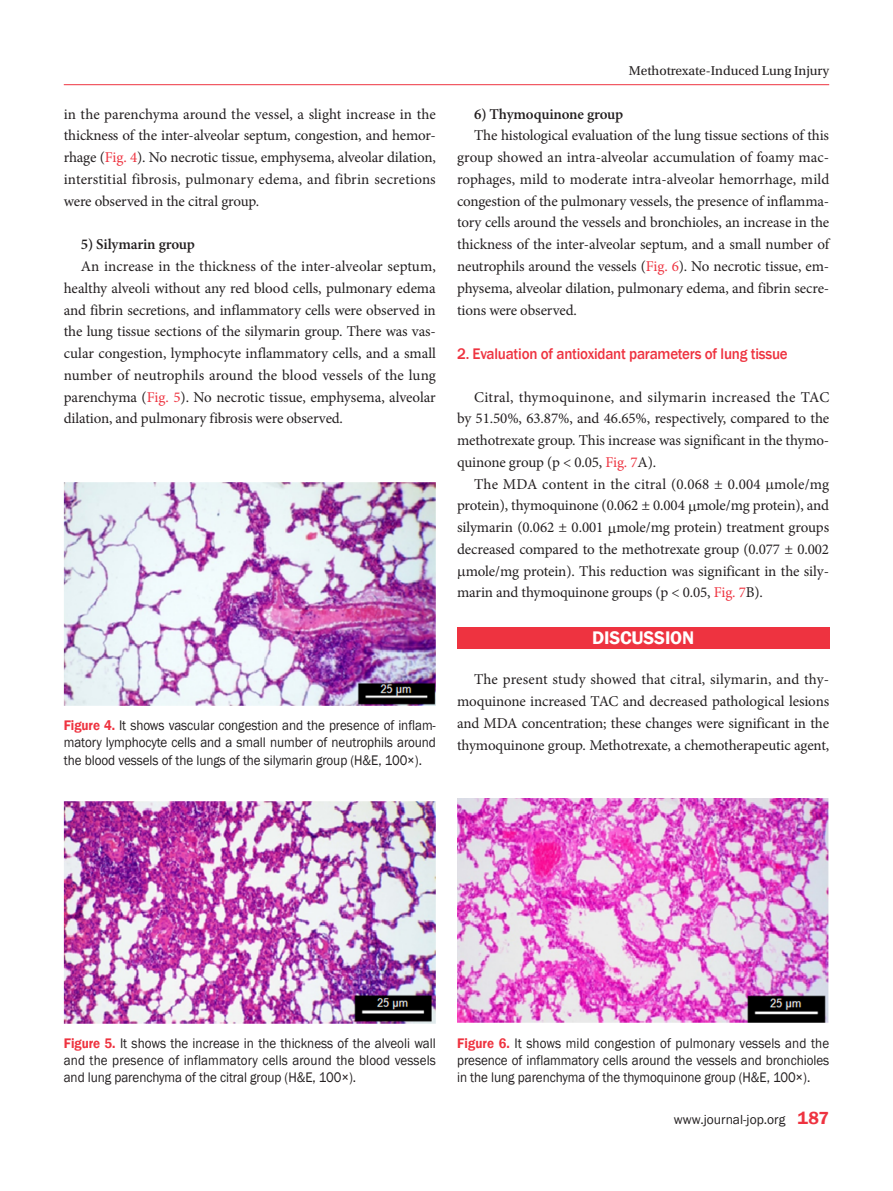
<style>
.page{position:relative;width:893px;height:1191px;background:#fff}
.page>*{position:absolute;margin:0;border:0;box-sizing:border-box;transform-origin:0 0}
.t1{font:600 18.75px "Franklin Gothic";letter-spacing:-.01em;color:#fff}
.t2{font:500 15.75px "Franklin Gothic";letter-spacing:-.015em;color:#ee3340;scale:.95 1}
.t3{font:15px/21.8px "Minion Pro";letter-spacing:-.01em;color:#231f20;text-align:justify}
.t4{font:15px "Minion Pro";letter-spacing:.01em;color:#231f20}
.t5{font:600 15px "Minion Pro";letter-spacing:-.01em;color:#231f20}
.t6{font:14.25px/17.1px "Franklin Gothic";letter-spacing:-.005em;color:#231f20;text-align:justify;scale:.92 1}
.t7{font:13.5px "Utopia Std";color:#231f20}
.t8{font:13.5px "Franklin Gothic";color:#231f20}
.s1{color:#ee3340}
.s2{font-weight:600;color:#ee3340}
.s3{font-weight:600;font-size:18px;color:#ee3340}
</style>
<div class="page">
<hr style="left:64px;top:84px;width:765px;height:1px;background:#ee3340">
<div style="left:457px;top:627px;width:372px;height:21px;background:#ee3340"></div>
<img style="left:64px;top:482px;width:372px;height:223px">
<img style="left:64px;top:801px;width:372px;height:222px">
<img style="left:457px;top:798px;width:372px;height:225px">
<p class="t3" style="left:64px;top:103px;width:374px">in the parenchyma around the vessel, a slight increase in the thickness of the inter-alveolar septum, congestion, and hemor&shy;rhage (<span class="s1">Fig. 4</span>). No necrotic tissue, emphysema, alveolar dilation, interstitial fibrosis, pulmonary edema, and fibrin secretions were observed in the citral group.</p>
<p class="t5" style="left:81px;top:234px;width:116px">5) Silymarin group</p>
<p class="t3" style="left:64px;top:255px;width:374px;text-indent:17px">An increase in the thickness of the inter-alveolar septum, healthy alveoli without any red blood cells, pulmonary edema and fibrin secretions, and inflammatory cells were observed in the lung tissue sections of the silymarin group. There was vas&shy;cular congestion, lymphocyte inflammatory cells, and a small number of neutrophils around the blood vessels of the lung parenchyma (<span class="s1">Fig. 5</span>). No necrotic tissue, emphysema, alveolar dilation, and pulmonary fibrosis were observed.</p>
<p class="t6" style="left:64px;top:717px;width:406px"><span class="s2">Figure 4.</span> It shows vascular congestion and the presence of inflam&shy;matory lymphocyte cells and a small number of neutrophils around the blood vessels of the lungs of the silymarin group (H&amp;E, 100×).</p>
<p class="t7" style="left:629px;top:63px;width:202px">Methotrexate-Induced Lung Injury</p>
<p class="t5" style="left:474px;top:103px;width:151px">6) Thymoquinone group</p>
<p class="t3" style="left:457px;top:125px;width:374px;text-indent:17px">The histological evaluation of the lung tissue sections of this group showed an intra-alveolar accumulation of foamy mac&shy;rophages, mild to moderate intra-alveolar hemorrhage, mild congestion of the pulmonary vessels, the presence of inflamma&shy;tory cells around the vessels and bronchioles, an increase in the thickness of the inter-alveolar septum, and a small number of neutrophils around the vessels (<span class="s1">Fig. 6</span>). No necrotic tissue, em&shy;physema, alveolar dilation, pulmonary edema, and fibrin secre&shy;tions were observed.</p>
<p class="t2" style="left:457px;top:344px;width:349px">2. Evaluation of antioxidant parameters of lung tissue</p>
<p class="t3" style="left:457px;top:386px;width:374px;text-indent:17px">Citral, thymoquinone, and silymarin increased the TAC by 51.50%, 63.87%, and 46.65%, respectively, compared to the methotrexate group. This increase was significant in the thymo&shy;quinone group (p &lt; 0.05, <span class="s1">Fig. 7</span>A).</p>
<p class="t4" style="left:474px;top:474px;width:357px">The MDA content in the citral (0.068 ± 0.004 mole/mg</p>
<p class="t3" style="left:457px;top:495px;width:374px">protein), thymoquinone (0.062 ± 0.004 mole/mg protein), and</p>
<p class="t3" style="left:457px;top:516px;width:374px">silymarin (0.062 ± 0.001 mole/mg protein) treatment groups</p>
<p class="t3" style="left:457px;top:538px;width:373px">decreased compared to the methotrexate group (0.077 ± 0.002</p>
<p class="t3" style="left:466px;top:560px;width:365px">mole/mg protein). This reduction was significant in the sily-</p>
<p class="t3" style="left:457px;top:582px;width:307px">marin and thymoquinone groups (p &lt; 0.05, <span class="s1">Fig. 7</span>B).</p>
<p class="t1" style="left:592px;top:626px;width:104px">DISCUSSION</p>
<p class="t3" style="left:457px;top:669px;width:374px;text-indent:17px">The present study showed that citral, silymarin, and thy&shy;moquinone increased TAC and decreased pathological lesions and MDA concentration; these changes were significant in the thymoquinone group. Methotrexate, a chemotherapeutic agent,</p>
<p class="t6" style="left:64px;top:1035px;width:406px"><span class="s2">Figure 5.</span> It shows the increase in the thickness of the alveoli wall and the presence of inflammatory cells around the blood vessels and lung parenchyma of the citral group (H&amp;E, 100×).</p>
<p class="t6" style="left:457px;top:1035px;width:406px"><span class="s2">Figure 6.</span> It shows mild congestion of pulmonary vessels and the presence of inflammatory cells around the vessels and bronchioles in the lung parenchyma of the thymoquinone group (H&amp;E, 100×).</p>
<p class="t8" style="left:674px;top:1111px;width:157px">www.journal-jop.org <span class="s3">187</span></p>
</div>
